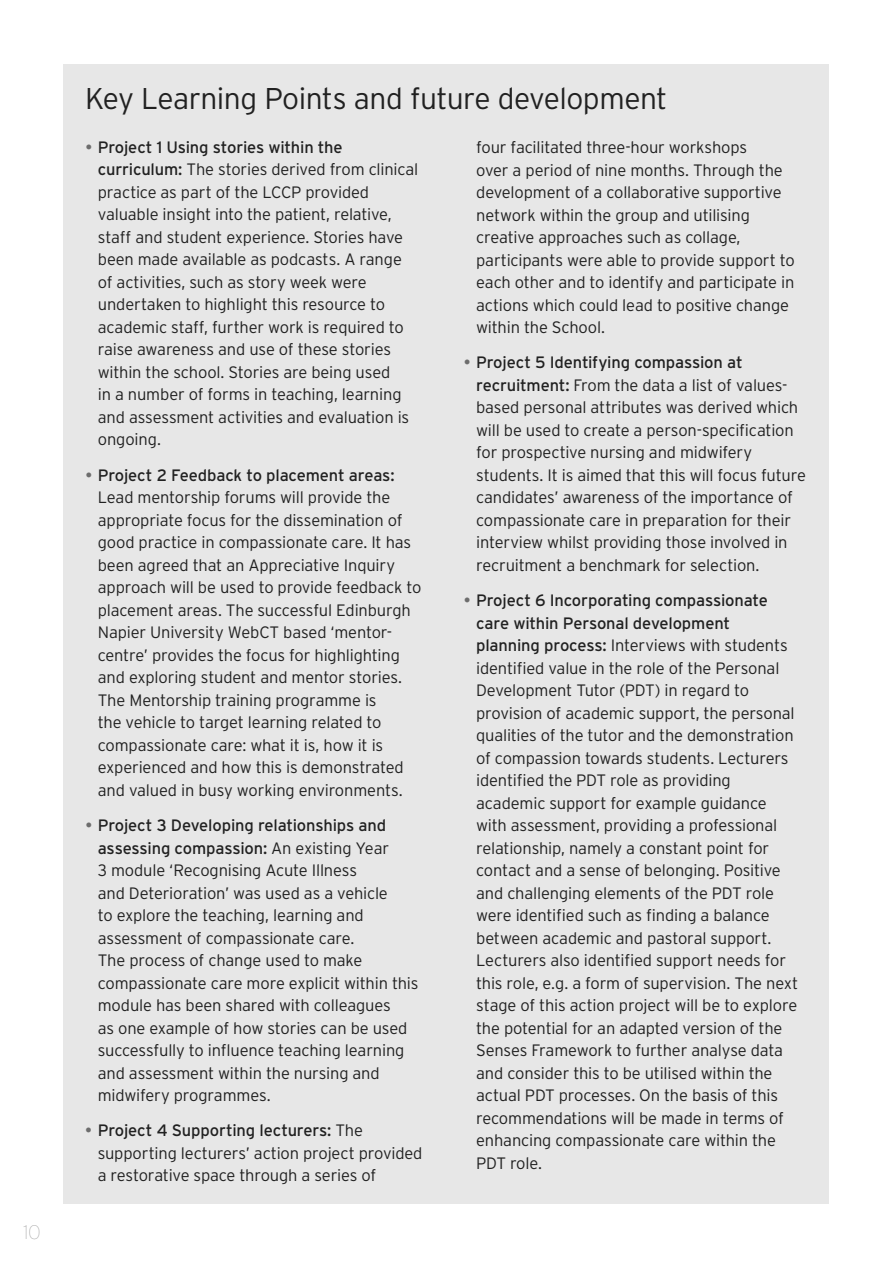
<style>
.page{position:relative;width:893px;height:1263px;background:#fff}
.page>*{position:absolute;margin:0;border:0;box-sizing:border-box;transform-origin:0 0}
.t1{font:300 30px "Interstate";letter-spacing:-.02em;color:#212121}
.t2{font:100 19.5px "Interstate";color:#959595}
.t3{font:300 16.5px/22.5px "Interstate";letter-spacing:-.01em;color:#212121}
.s1{color:#6d6d6d}
.s2{font-weight:400}
</style>
<div class="page">
<div style="left:64px;top:64px;width:765px;height:1139px;background:#e7e7e7"></div>
<p class="t2" style="left:23px;top:1220px;width:19px">10</p>
<h1 class="t1" style="left:85px;top:80px;width:584px">Key Learning Points and future development</h1>
<p class="t3" style="left:98px;top:136px;width:322px;text-indent:-13px"><span class="s1">•</span> <span class="s2">Project 1 Using stories within the curriculum:</span> The stories derived from clinical practice as part of the LCCP provided valuable insight into the patient, relative, staff and student experience. Stories have been made available as podcasts. A range of activities, such as story week were undertaken to highlight this resource to academic staff, further work is required to raise awareness and use of these stories within the school. Stories are being used<br>in a number of forms in teaching, learning and assessment activities and evaluation is ongoing.</p>
<p class="t3" style="left:98px;top:463px;width:325px;text-indent:-13px"><span class="s1">•</span> <span class="s2">Project 2 Feedback to placement areas:<br></span>Lead mentorship forums will provide the appropriate focus for the dissemination of good practice in compassionate care. It has been agreed that an Appreciative Inquiry approach will be used to provide feedback to placement areas. The successful Edinburgh Napier University WebCT based ‘mentor&shy;centre’ provides the focus for highlighting and exploring student and mentor stories.<br>The Mentorship training programme is<br>the vehicle to target learning related to compassionate care: what it is, how it is experienced and how this is demonstrated and valued in busy working environments.</p>
<p class="t3" style="left:98px;top:814px;width:322px;text-indent:-13px"><span class="s1">•</span> <span class="s2">Project 3 Developing relationships and assessing compassion:</span> An existing Year<br>3 module ‘Recognising Acute Illness<br>and Deterioration’ was used as a vehicle<br>to explore the teaching, learning and assessment of compassionate care.<br>The process of change used to make compassionate care more explicit within this module has been shared with colleagues<br>as one example of how stories can be used successfully to influence teaching learning and assessment within the nursing and midwifery programmes.</p>
<p class="t3" style="left:98px;top:1119px;width:326px;text-indent:-13px"><span class="s1">•</span> <span class="s2">Project 4 Supporting lecturers:</span> The supporting lecturers’ action project provided a restorative space through a series of</p>
<p class="t3" style="left:476px;top:136px;width:320px">four facilitated three-hour workshops<br>over a period of nine months. Through the development of a collaborative supportive network within the group and utilising creative approaches such as collage, participants were able to provide support to each other and to identify and participate in actions which could lead to positive change within the School.</p>
<p class="t3" style="left:476px;top:351px;width:331px;text-indent:-13px"><span class="s1">•</span> <span class="s2">Project 5 Identifying compassion at recruitment:</span> From the data a list of values&shy;based personal attributes was derived which will be used to create a person-specification for prospective nursing and midwifery students. It is aimed that this will focus future candidates’ awareness of the importance of compassionate care in preparation for their interview whilst providing those involved in recruitment a benchmark for selection.</p>
<p class="t3" style="left:476px;top:589px;width:324px;text-indent:-13px"><span class="s1">•</span> <span class="s2">Project 6 Incorporating compassionate care within Personal development<br>planning process:</span> Interviews with students identified value in the role of the Personal Development Tutor (PDT) in regard to provision of academic support, the personal qualities of the tutor and the demonstration of compassion towards students. Lecturers identified the PDT role as providing academic support for example guidance with assessment, providing a professional relationship, namely a constant point for contact and a sense of belonging. Positive and challenging elements of the PDT role were identified such as finding a balance between academic and pastoral support.<br>Lecturers also identified support needs for this role, e.g. a form of supervision. The next stage of this action project will be to explore the potential for an adapted version of the Senses Framework to further analyse data and consider this to be utilised within the actual PDT processes. On the basis of this recommendations will be made in terms of enhancing compassionate care within the PDT role.</p>
</div>
